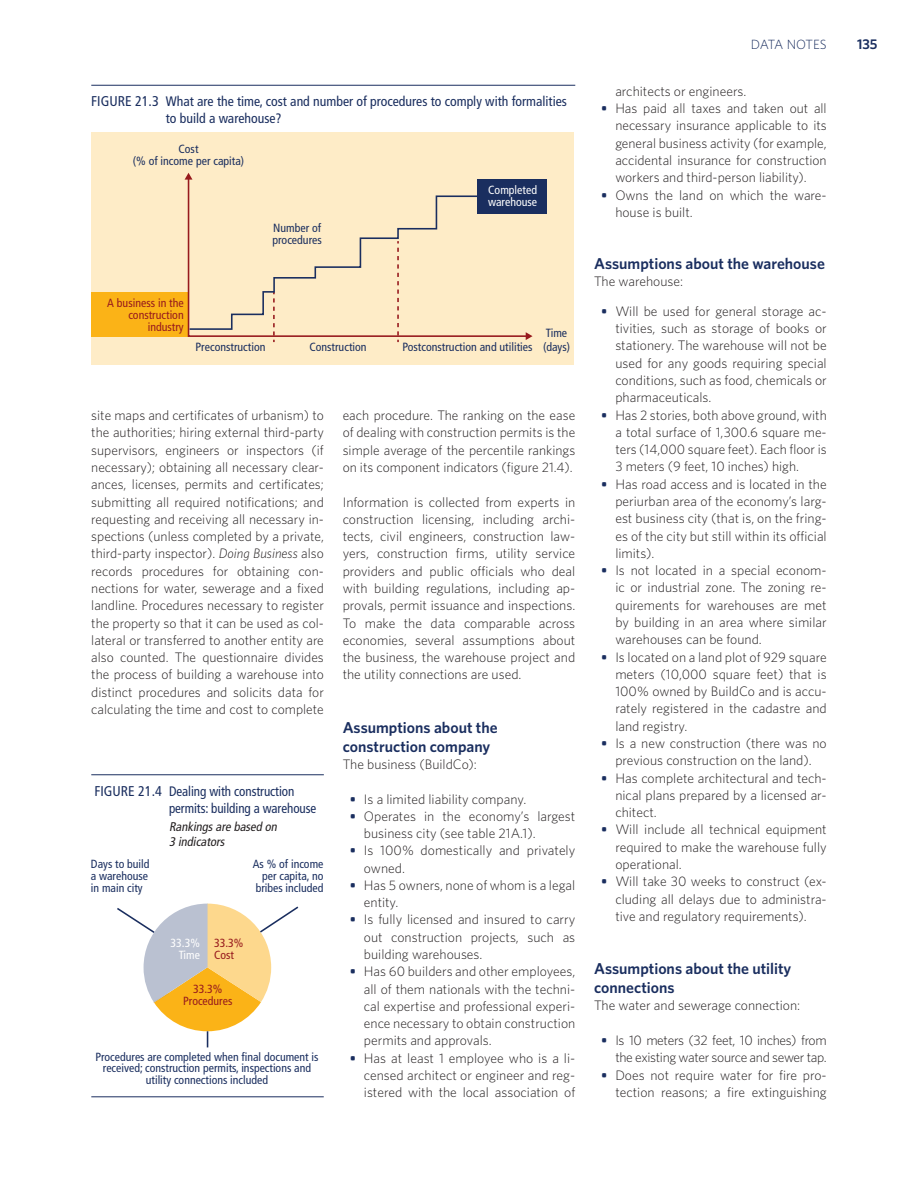
<style>
.page{position:relative;width:918px;height:1188px;background:#fff}
.page>*{position:absolute;margin:0;border:0;box-sizing:border-box;transform-origin:0 0}
.t1{font:600 15.75px/18.9px "Whitney";color:#1a2e5f}
.t2{font:600 14.1px "Whitney";color:#1a2e5f}
.t3{font:300 13.8px/17.2px "Whitney";color:#231f20;text-align:justify}
.t4{font:condensed 13.8px/16.5px "Frutiger";color:#1a2e5f}
.t5{font:300 13.8px/17.2px "Whitney";letter-spacing:-.025em;color:#231f20;text-align:right}
.t6{font:condensed 13.8px/17px "Frutiger";color:#1a2e5f;scale:.95 1}
.t7{font:300 13.35px "Whitney";letter-spacing:-.035em;color:#1a2e5f}
.t8{font:italic condensed 12.6px/15.1px "Frutiger";color:#231f20}
.t9{font:condensed 11.85px/11.9px "Frutiger";color:#1a2e5f}
.t10{font:condensed 11.85px/11.9px "Frutiger";color:#971a1d;text-align:right}
.t11{font:condensed 11.85px/12.6px "Frutiger";color:#fff}
.s1{font-size:14.1px}
.s2{font-style:italic}
.s3{font-weight:600;color:#1a2e5f}
</style>
<div class="page">
<div style="left:91px;top:132px;width:483px;height:232px;background:#feecc7"></div>
<div style="left:91px;top:292px;width:98px;height:45px;background:#fbb317"></div>
<div style="left:478px;top:179px;width:69px;height:35px;background:#1a2e5f"></div>
<svg style="left:187px;top:179px;width:339px;height:159px"></svg>
<svg style="left:185px;top:173px;width:7px;height:7px"></svg>
<svg style="left:526px;top:332px;width:7px;height:8px"></svg>
<svg style="left:188px;top:195px;width:292px;height:147px"></svg>
<hr style="left:91px;top:85px;width:484px;height:1px;background:#1a2e5f">
<hr style="left:91px;top:774px;width:233px;height:1px;background:#1a2e5f">
<svg style="left:117px;top:904px;width:182px;height:143px"></svg>
<hr style="left:91px;top:1096px;width:233px;height:1px;background:#1a2e5f">
<p class="t4" style="left:166px;top:94px;width:403px;text-indent:-75px"><span class="s1">FIGURE 21.3</span> What are the time, cost and number of procedures to comply with formalities to build a warehouse?</p>
<p class="t9" style="left:133px;top:144px;width:113px;text-align:center">Cost<br>(% of income per capita)</p>
<p class="t9" style="left:272px;top:223px;width:51px">Number of procedures</p>
<p class="t11" style="left:488px;top:184px;width:51px">Completed warehouse</p>
<p class="t10" style="left:107px;top:298px;width:78px">A business in the construction industry</p>
<p class="t9" style="left:196px;top:342px;width:71px">Preconstruction</p>
<p class="t9" style="left:309px;top:342px;width:59px">Construction</p>
<p class="t9" style="left:403px;top:342px;width:131px">Postconstruction and utilities</p>
<p class="t9" style="left:543px;top:326px;width:29px;line-height:14.2px">Time (days)</p>
<p class="t3" style="left:91px;top:408px;width:234px">site maps and certificates of urbanism) to the authorities; hiring external third-party supervisors, engineers or inspectors (if necessary); obtaining all necessary clear&shy;ances, licenses, permits and certificates; submitting all required notifications; and requesting and receiving all necessary in&shy;spections (unless completed by a private, third-party inspector). <span class="s2">Doing Business</span> also records procedures for obtaining con&shy;nections for water, sewerage and a fixed landline. Procedures necessary to register the property so that it can be used as col&shy;lateral or transferred to another entity are also counted. The questionnaire divides the process of building a warehouse into distinct procedures and solicits data for calculating the time and cost to complete</p>
<p class="t3" style="left:343px;top:408px;width:234px">each procedure. The ranking on the ease of dealing with construction permits is the simple average of the percentile rankings on its component indicators (figure 21.4).</p>
<p class="t3" style="left:343px;top:494px;width:234px">Information is collected from experts in construction licensing, including archi&shy;tects, civil engineers, construction law&shy;yers, construction firms, utility service providers and public officials who deal with building regulations, including ap&shy;provals, permit issuance and inspections.<br>To make the data comparable across economies, several assumptions about the business, the warehouse project and the utility connections are used.</p>
<p class="t1" style="left:343px;top:719px;width:156px">Assumptions about the construction company</p>
<p class="t3" style="left:343px;top:757px;width:136px">The business (BuildCo):</p>
<p class="t3" style="left:350px;top:791px;width:178px"><span class="s3">•</span> Is a limited liability company.</p>
<p class="t3" style="left:364px;top:808px;width:213px;text-indent:-14px"><span class="s3">•</span> Operates in the economy’s largest business city (see table 21A.1).</p>
<p class="t3" style="left:364px;top:843px;width:213px;text-indent:-14px"><span class="s3">•</span> Is 100% domestically and privately owned.</p>
<p class="t3" style="left:364px;top:878px;width:213px;text-indent:-14px"><span class="s3">•</span> Has 5 owners, none of whom is a legal entity.</p>
<p class="t3" style="left:364px;top:912px;width:213px;text-indent:-14px"><span class="s3">•</span> Is fully licensed and insured to carry out construction projects, such as building warehouses.</p>
<p class="t3" style="left:364px;top:964px;width:213px;text-indent:-14px"><span class="s3">•</span> Has 60 builders and other employees, all of them nationals with the techni&shy;cal expertise and professional experi&shy;ence necessary to obtain construction permits and approvals.</p>
<p class="t3" style="left:364px;top:1050px;width:213px;text-indent:-14px"><span class="s3">•</span> Has at least 1 employee who is a li&shy;censed architect or engineer and reg&shy;istered with the local association of</p>
<p class="t6" style="left:169px;top:783px;width:157px;text-indent:-75px"><span class="s1">FIGURE 21.4</span> Dealing with construction permits: building a warehouse</p>
<p class="t8" style="left:169px;top:820px;width:112px">Rankings are based on<br>3 indicators</p>
<p class="t9" style="left:253px;top:859px;width:72px;text-align:right">As % of income per capita, no bribes included</p>
<p class="t9" style="left:91px;top:859px;width:60px">Days to build a warehouse in main city</p>
<p class="t11" style="left:171px;top:938px;width:31px;line-height:11.9px;text-align:right">33.3%<br>Time</p>
<p class="t10" style="left:183px;top:984px;width:51px;text-align:center">33.3%<br>Procedures</p>
<p class="t10" style="left:214px;top:938px;width:31px;text-align:left">33.3%<br>Cost</p>
<p class="t9" style="left:95px;top:1051px;width:225px;text-align:center">Procedures are completed when final document is received; construction permits, inspections and utility connections included</p>
<p class="t7" style="left:751px;top:39px;width:77px">DATA NOTES</p>
<p class="t2" style="left:857px;top:39px;width:22px">135</p>
<p class="t3" style="left:615px;top:83px;width:133px">architects or engineers.</p>
<p class="t3" style="left:615px;top:101px;width:213px;text-indent:-14px"><span class="s3">•</span> Has paid all taxes and taken out all necessary insurance applicable to its general business activity (for example, accidental insurance for construction workers and third-person liability).</p>
<p class="t3" style="left:615px;top:187px;width:213px;text-indent:-14px"><span class="s3">•</span> Owns the land on which the ware&shy;house is built.</p>
<p class="t1" style="left:594px;top:255px;width:232px">Assumptions about the warehouse</p>
<p class="t3" style="left:594px;top:274px;width:91px">The warehouse:</p>
<p class="t3" style="left:615px;top:303px;width:213px;text-indent:-14px"><span class="s3">•</span> Will be used for general storage ac&shy;tivities, such as storage of books or stationery. The warehouse will not be used for any goods requiring special conditions, such as food, chemicals or pharmaceuticals.</p>
<p class="t3" style="left:615px;top:407px;width:213px;text-indent:-14px"><span class="s3">•</span> Has 2 stories, both above ground, with a total surface of 1,300.6 square me&shy;ters (14,000 square feet). Each floor is 3 meters (9 feet, 10 inches) high.</p>
<p class="t3" style="left:615px;top:476px;width:213px;text-indent:-14px"><span class="s3">•</span> Has road access and is located in the periurban area of the economy’s larg&shy;est business city (that is, on the fring&shy;es of the city but still within its official limits).</p>
<p class="t3" style="left:615px;top:563px;width:213px;text-indent:-14px"><span class="s3">•</span> Is not located in a special econom&shy;ic or industrial zone. The zoning re&shy;quirements for warehouses are met by building in an area where similar warehouses can be found.</p>
<p class="t3" style="left:615px;top:649px;width:213px;text-indent:-14px"><span class="s3">•</span> Is located on a land plot of 929 square meters (10,000 square feet) that is 100% owned by BuildCo and is accu&shy;rately registered in the cadastre and land registry.</p>
<p class="t3" style="left:601px;top:736px;width:227px;text-align:center"><span class="s3">•</span> Is a new construction (there was no previous construction on the land).</p>
<p class="t3" style="left:615px;top:770px;width:213px;text-indent:-14px"><span class="s3">•</span> Has complete architectural and tech&shy;nical plans prepared by a licensed ar&shy;chitect.</p>
<p class="t3" style="left:615px;top:822px;width:213px;text-indent:-14px"><span class="s3">•</span> Will include all technical equipment required to make the warehouse fully operational.</p>
<p class="t3" style="left:615px;top:874px;width:213px;text-indent:-14px"><span class="s3">•</span> Will take 30 weeks to construct (ex&shy;cluding all delays due to administra&shy;tive and regulatory requirements).</p>
<p class="t1" style="left:594px;top:960px;width:199px">Assumptions about the utility connections</p>
<p class="t3" style="left:594px;top:998px;width:208px">The water and sewerage connection:</p>
<p class="t5" style="left:601px;top:1033px;width:227px"><span class="s3">•</span> Is 10 meters (32 feet, 10 inches) from the existing water source and sewer tap.</p>
<p class="t3" style="left:601px;top:1067px;width:227px;text-align:right"><span class="s3">•</span> Does not require water for fire pro&shy;tection reasons; a fire extinguishing</p>
</div>
